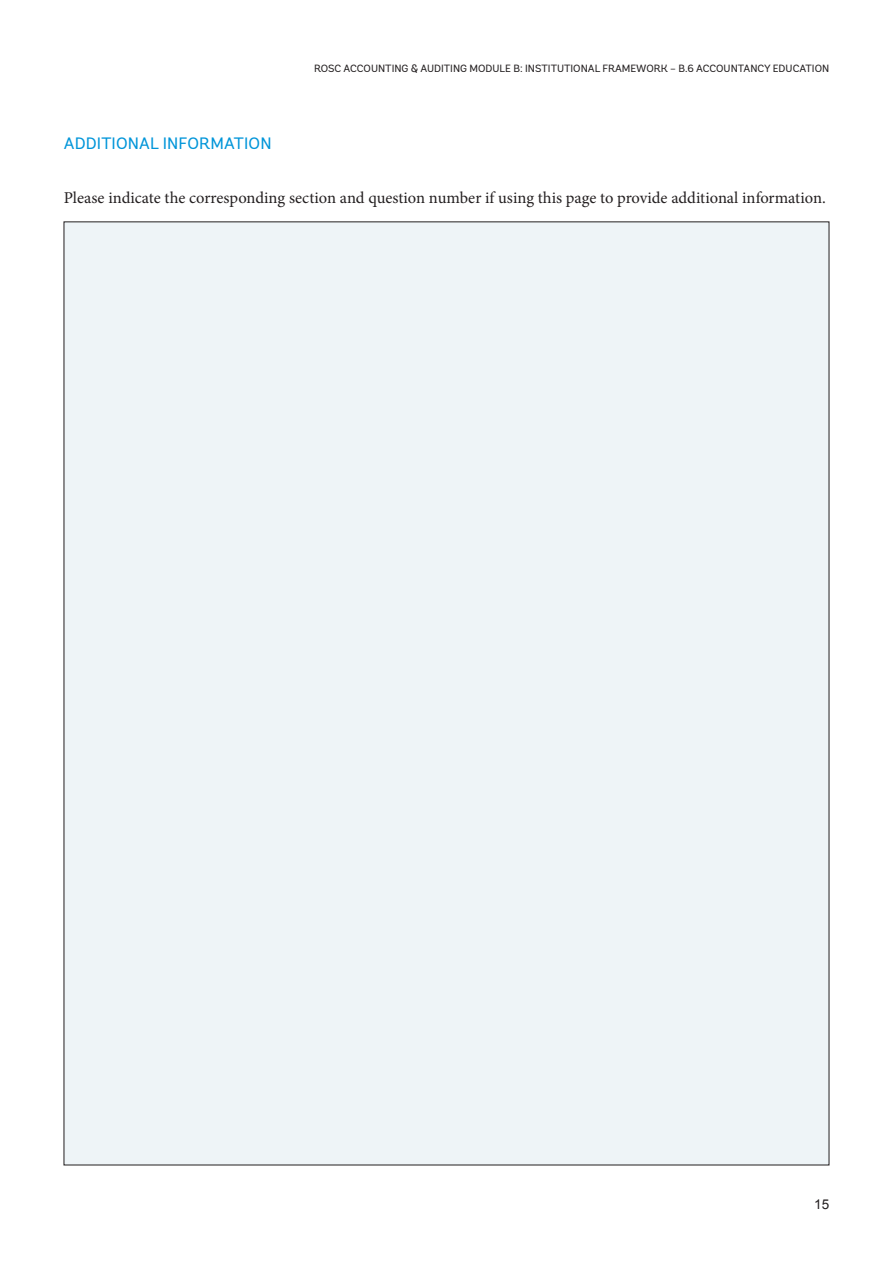
<style>
.page{position:relative;width:893px;height:1263px;background:#fff}
.page>*{position:absolute;margin:0;border:0;box-sizing:border-box;transform-origin:0 0}
.t1{font:16.5px "Minion Pro";color:#231f20}
.t2{font:16.5px "Andes";color:#0095d9}
.t3{font:13.5px "Arial";color:#231f20}
.t4{font:10.5px "Andes";color:#231f20}
</style>
<div class="page">
<div style="left:64px;top:222px;width:765px;height:943px;background:#eef4f7"></div>
<p class="t2" style="left:64px;top:133px;width:22px">ADDITIONAL</p>
<p class="t2" style="left:163px;top:133px;width:11px">INFORMATION</p>
<p class="t4" style="left:314px;top:62px;width:44px">ROSC ACCO</p>
<p class="t4" style="left:371px;top:62px;width:245px">UNTING &amp; AUDITING MODULE B: I NSTITUTIONAL FRAM</p>
<p class="t4" style="left:630px;top:62px;width:101px">EWORK – B.6 ACCOUNT</p>
<p class="t4" style="left:743px;top:62px;width:37px">ANCY EDU</p>
<p class="t4" style="left:793px;top:62px;width:36px">CATI ON</p>
<p class="t1" style="left:64px;top:186px;width:763px">Please indicate the corresponding section and question number if using this page to provide additional information.</p>
<p class="t3" style="left:814px;top:1195px;width:17px">15</p>
</div>
